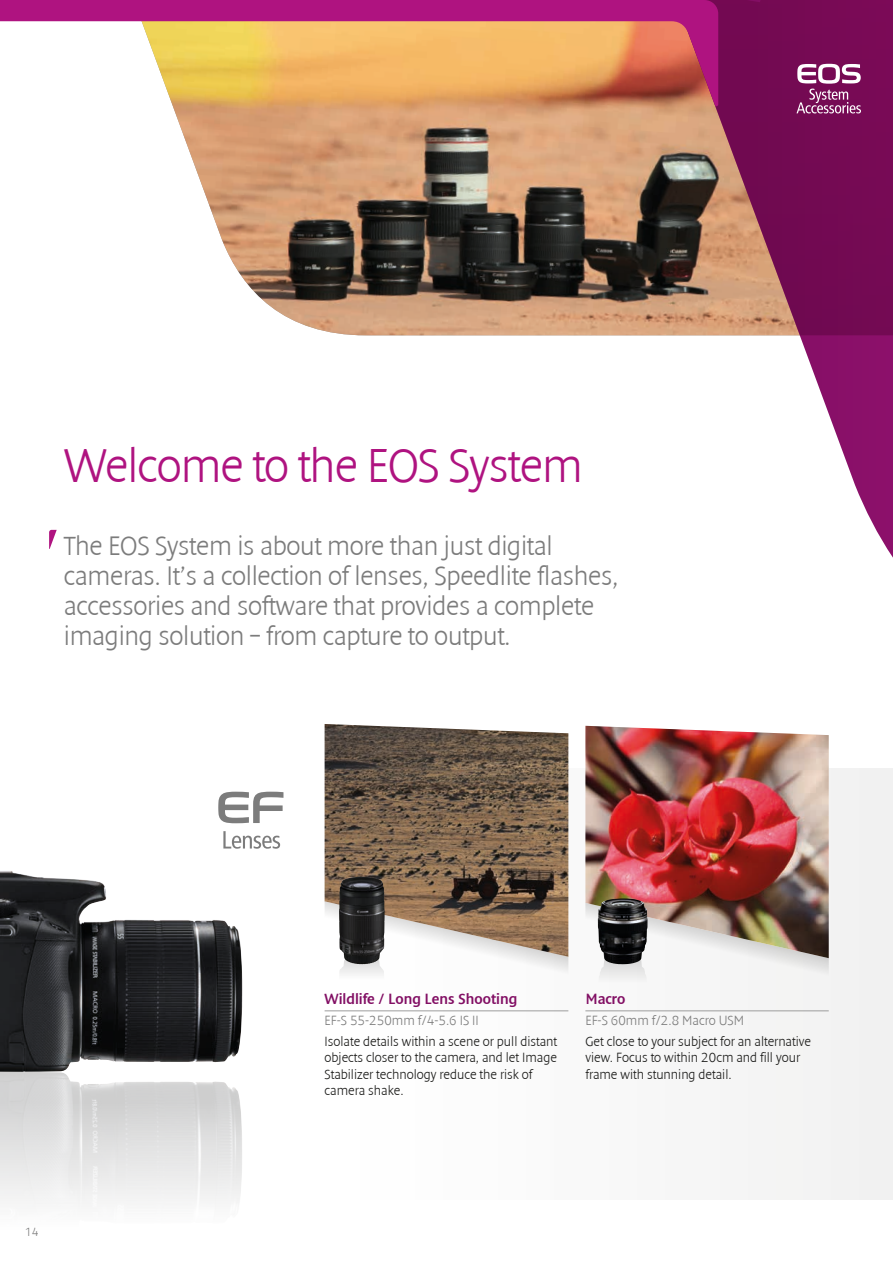
<style>
.page{position:relative;width:893px;height:1263px;background:#fff}
.page>*{position:absolute;margin:0;border:0;box-sizing:border-box;transform-origin:0 0}
.t1{font:300 48px "Denda New";letter-spacing:-.02em;color:#af1380}
.t2{font:300 27px/30px "Denda New";letter-spacing:-.01em;color:#7c7c7c}
.t3{font:15px "Denda New";color:#820f64}
.t4{font:300 13.5px/16.5px "Denda New";color:#1d1d1b}
.t5{font:300 13.5px "Denda New";color:#7c7c7c}
.t6{font:300 12px "Denda New";color:#7c7c7c}
</style>
<div class="page">
<div style="left:325px;top:769px;width:568px;height:430px;background:#f7f7f7"></div>
<img style="left:172px;top:106px;width:499px;height:229px">
<svg style="left:676px;top:335px;width:217px;height:223px"></svg>
<svg style="left:671px;top:0;width:222px;height:335px;background:#862f59"></svg>
<svg style="left:325px;top:957px;width:243px;height:55px"></svg>
<img style="left:325px;top:724px;width:243px;height:233px">
<svg style="left:585px;top:958px;width:244px;height:54px"></svg>
<img style="left:585px;top:726px;width:244px;height:232px">
<hr style="left:585px;top:1010px;width:244px;height:1px;background:#9d9d9d">
<hr style="left:325px;top:1010px;width:243px;height:1px;background:#9d9d9d">
<svg style="left:218px;top:792px;width:65px;height:31px"></svg>
<svg style="left:223px;top:831px;width:57px;height:18px"></svg>
<svg style="left:796px;top:64px;width:65px;height:49px"></svg>
<svg style="left:0;top:0;width:718px;height:106px"></svg>
<img style="left:339px;top:877px;width:46px;height:87px">
<img style="left:598px;top:898px;width:50px;height:66px">
<img style="left:0;top:871px;width:242px;height:333px">
<svg style="left:49px;top:530px;width:8px;height:19px"></svg>
<h1 class="t1" style="left:64px;top:440px;width:521px">Welcome to the EOS System</h1>
<h2 class="t2" style="left:64px;top:531px;width:556px">The EOS System is about more than just digital cameras. It’s a collection of lenses, Speedlite flashes, accessories and software that provides a complete imaging solution – from capture to output.</h2>
<p class="t6" style="left:25px;top:1225px;width:15px">14</p>
<p class="t3" style="left:325px;top:991px;width:194px">Wildlife / Long Lens Shooting</p>
<p class="t5" style="left:325px;top:1013px;width:156px">EF-S 55-250mm f/4-5.6 IS II</p>
<p class="t4" style="left:325px;top:1033px;width:234px">Isolate details within a scene or pull distant objects closer to the camera, and let Image Stabilizer technology reduce the risk of camera shake.</p>
<p class="t3" style="left:585px;top:991px;width:42px">Macro</p>
<p class="t5" style="left:585px;top:1013px;width:160px">EF-S 60mm f/2.8 Macro USM</p>
<p class="t4" style="left:585px;top:1033px;width:227px">Get close to your subject for an alternative view. Focus to within 20cm and fill your frame with stunning detail.</p>
</div>
